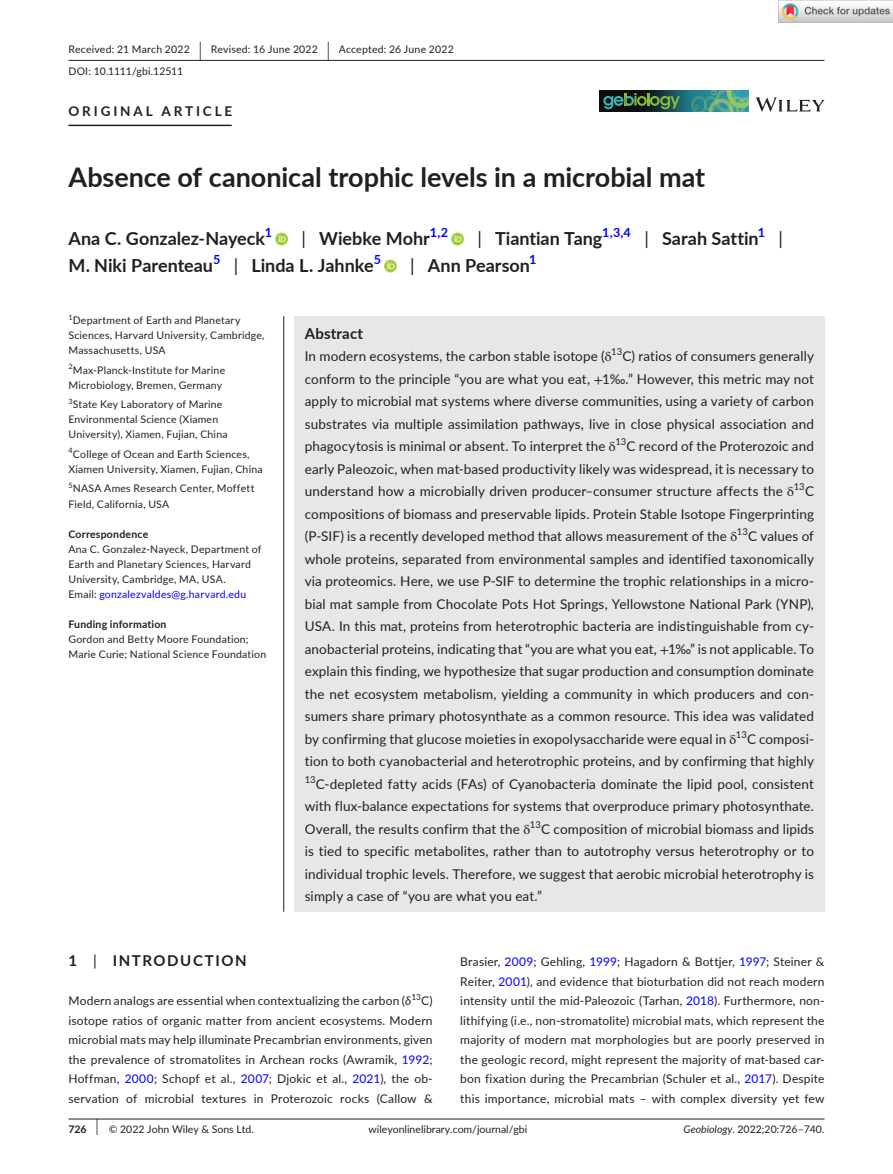
<style>
.page{position:relative;width:893px;height:1174px;background:#fff}
.page>*{position:absolute;margin:0;border:0;box-sizing:border-box;transform-origin:0 0}
.t1{font:700 27px "Lato";letter-spacing:-.005em;color:#231f20}
.t2{font:700 18px "Lato";color:#231f20}
.t3{font:18px "Lato";color:#231f20}
.t4{font:700 15px "Lato";letter-spacing:.1em;color:#231f20}
.t5{font:700 15px "Lato";letter-spacing:.015em;color:#231f20}
.t6{font:13.5px/22.5px "Lato";letter-spacing:.01em;color:#231f20;text-align:justify}
.t7{font:700 13.5px "Lato";letter-spacing:.215em;color:#231f20}
.t8{font:700 12.6px "Lato";color:#00f}
.t9{font:12px/19.5px "Lato";letter-spacing:.015em;color:#231f20;text-align:justify}
.t10{font:10.5px/15px "Lato";letter-spacing:.02em;color:#231f20}
.t11{font:10.5px "Lato";color:#231f20}
.t12{font:700 10.5px "Lato";letter-spacing:.02em;color:#231f20}
.t13{font:9.45px "Lato";letter-spacing:-.005em;color:#231f20}
.t14{font:7.35px "Lato";color:#231f20}
.s1{font-size:19.65px}
.s2{font-weight:400}
.s3{color:#00f}
.s4{font-family:"STIX"}
.s5{font-style:italic}
.s6{font-weight:700}
.s7{font-size:17.4px}
</style>
<div class="page">
<hr style="left:68px;top:1118px;width:756px;height:1px;background:#231f20">
<svg style="left:756px;top:97px;width:68px;height:15px"></svg>
<img style="left:599px;top:91px;width:149px;height:21px">
<svg style="left:603px;top:93px;width:77px;height:16px"></svg>
<hr style="left:68px;top:60px;width:756px;height:1px;background:#231f20">
<hr style="left:68px;top:125px;width:164px;height:1px;background:#231f20">
<svg style="left:275px;top:233px;width:13px;height:12px"></svg>
<svg style="left:279px;top:235px;width:7px;height:7px"></svg>
<svg style="left:451px;top:233px;width:13px;height:12px"></svg>
<svg style="left:455px;top:235px;width:6px;height:7px"></svg>
<svg style="left:384px;top:260px;width:13px;height:12px"></svg>
<svg style="left:387px;top:262px;width:7px;height:7px"></svg>
<div style="left:294px;top:316px;width:530px;height:595px;background:#e6e7e9"></div>
<hr style="left:283px;top:316px;width:1px;height:595px;background:#231f20">
<img style="left:779px;top:0;width:114px;height:23px">
<p class="t10" style="left:68px;top:38px;width:387px;line-height:21.8px">Received: 21 March 2022 <span class="s1">|</span> Revised: 16 June 2022 <span class="s1">|</span> Accepted: 26 June 2022<br>DOI: 10.1111/gbi.12511</p>
<p class="t7" style="left:68px;top:101px;width:165px">ORIGINAL ARTICLE</p>
<h1 class="t1" style="left:68px;top:157px;width:638px">Absence of canonical trophic levels in a microbial mat</h1>
<h2 class="t2" style="left:68px;top:226px;width:198px">Ana C. Gonzalez-Nayeck</h2>
<p class="t8" style="left:265px;top:223px;width:9px">1</p>
<h2 class="t2" style="left:302px;top:226px;width:130px"><span class="s2">|</span> Wiebke Mohr</h2>
<p class="t8" style="left:430px;top:223px;width:20px">1,2</p>
<h2 class="t2" style="left:477px;top:226px;width:126px"><span class="s2">|</span> Tiantian Tang</h2>
<p class="t8" style="left:602px;top:223px;width:30px">1,3,4</p>
<h2 class="t2" style="left:644px;top:226px;width:116px"><span class="s2">|</span> Sarah Sattin</h2>
<p class="t8" style="left:758px;top:223px;width:9px">1</p>
<h2 class="t3" style="left:779px;top:226px;width:6px">|</h2>
<h2 class="t2" style="left:68px;top:253px;width:146px">M. Niki Parenteau</h2>
<p class="t8" style="left:213px;top:250px;width:9px">5</p>
<h2 class="t2" style="left:234px;top:253px;width:141px"><span class="s2">|</span> Linda L. Jahnke</h2>
<p class="t8" style="left:374px;top:250px;width:9px">5</p>
<h2 class="t2" style="left:410px;top:253px;width:121px"><span class="s2">|</span> Ann Pearson</h2>
<p class="t8" style="left:529px;top:250px;width:9px">1</p>
<p class="t14" style="left:68px;top:312px;width:6px">1</p>
<p class="t10" style="left:68px;top:313px;width:198px;text-indent:4px">Department of Earth and Planetary<br>Sciences, Harvard University, Cambridge,<br>Massachusetts, USA</p>
<p class="t14" style="left:68px;top:361px;width:6px">2</p>
<p class="t10" style="left:68px;top:362px;width:158px;text-align:center">Max-Planck-Institute for Marine<br>Microbiology, Bremen, Germany</p>
<p class="t14" style="left:68px;top:396px;width:6px">3</p>
<p class="t10" style="left:68px;top:397px;width:161px;text-indent:4px">State Key Laboratory of Marine<br>Environmental Science (Xiamen<br>University), Xiamen, Fujian, China</p>
<p class="t10" style="left:68px;top:446px;width:196px"><sup>4</sup>College of Ocean and Earth Sciences,<br>Xiamen University, Xiamen, Fujian, China</p>
<p class="t10" style="left:68px;top:481px;width:187px"><sup>5</sup>NASA Ames Research Center, Moffett<br>Field, California, USA</p>
<p class="t12" style="left:68px;top:526px;width:81px">Correspondence</p>
<p class="t10" style="left:68px;top:541px;width:195px">Ana C. Gonzalez-Nayeck, Department of Earth and Planetary Sciences, Harvard University, Cambridge, MA, USA.<br>Email: <span class="s3">gonzalezvaldes@g.harvard.edu</span></p>
<p class="t12" style="left:68px;top:616px;width:100px">Funding information</p>
<p class="t10" style="left:68px;top:631px;width:199px">Gordon and Betty Moore Foundation;<br>Marie Curie; National Science Foundation</p>
<p class="t5" style="left:305px;top:322px;width:60px">Abstract</p>
<p class="t6" style="left:305px;top:344px;width:511px">In modern ecosystems, the carbon stable isotope (<span class="s4">δ</span><sup>13</sup>C) ratios of consumers generally conform to the principle “you are what you eat, <span class="s4">+</span>1‰.” However, this metric may not apply to microbial mat systems where diverse communities, using a variety of carbon substrates via multiple assimilation pathways, live in close physical association and phagocytosis is minimal or absent. To interpret the <span class="s4">δ</span></p>
<p class="t13" style="left:615px;top:435px;width:12px">13</p>
<p class="t6" style="left:305px;top:434px;width:511px;text-indent:322px">C record of the Proterozoic and early Paleozoic, when mat-based productivity likely was widespread, it is necessary to understand how a microbially driven producer–consumer structure affects the <span class="s4">δ</span></p>
<p class="t13" style="left:794px;top:480px;width:12px">13</p>
<p class="t6" style="left:305px;top:479px;width:511px;text-indent:500px">C compositions of biomass and preservable lipids. Protein Stable Isotope Fingerprinting (P-SIF) is a recently developed method that allows measurement of the <span class="s4">δ</span></p>
<p class="t13" style="left:737px;top:525px;width:12px">13</p>
<p class="t6" style="left:305px;top:524px;width:511px;text-indent:443px">C values of whole proteins, separated from environmental samples and identified taxonomically via proteomics. Here, we use P-SIF to determine the trophic relationships in a micro&shy;bial mat sample from Chocolate Pots Hot Springs, Yellowstone National Park (YNP), USA. In this mat, proteins from heterotrophic bacteria are indistinguishable from cy&shy;anobacterial proteins, indicating that “you are what you eat, <span class="s4">+</span>1‰” is not applicable. To explain this finding, we hypothesize that sugar production and consumption dominate the net ecosystem metabolism, yielding a community in which producers and con&shy;sumers share primary photosynthate as a common resource. This idea was validated by confirming that glucose moieties in exopolysaccharide were equal in <span class="s4">δ</span></p>
<p class="t13" style="left:736px;top:727px;width:12px">13</p>
<p class="t6" style="left:305px;top:727px;width:511px;text-align:right">C composi-<br>tion to both cyanobacterial and heterotrophic proteins, and by confirming that highly</p>
<p class="t13" style="left:305px;top:772px;width:12px">13</p>
<p class="t6" style="left:305px;top:772px;width:511px;text-indent:11px">C-depleted fatty acids (FAs) of Cyanobacteria dominate the lipid pool, consistent with flux-balance expectations for systems that overproduce primary photosynthate.<br>Overall, the results confirm that the <span class="s4">δ</span></p>
<p class="t13" style="left:530px;top:817px;width:12px">13</p>
<p class="t6" style="left:305px;top:817px;width:511px;text-indent:236px">C composition of microbial biomass and lipids is tied to specific metabolites, rather than to autotrophy versus heterotrophy or to individual trophic levels. Therefore, we suggest that aerobic microbial heterotrophy is simply a case of “you are what you eat.”</p>
<p class="t4" style="left:68px;top:950px;width:180px">1 <span class="s2">|</span> INTRODUCTION</p>
<p class="t9" style="left:68px;top:990px;width:366px">Modern analogs are essential when contextualizing the carbon (<span class="s5">δ</span><sup>13</sup>C) isotope ratios of organic matter from ancient ecosystems. Modern microbial mats may help illuminate Precambrian environments, given the prevalence of stromatolites in Archean rocks (Awramik, <span class="s3">1992</span>; Hoffman, <span class="s3">2000</span>; Schopf et al., <span class="s3">2007</span>; Djokic et al., <span class="s3">2021</span>), the ob&shy;servation of microbial textures in Proterozoic rocks (Callow &amp;</p>
<p class="t9" style="left:460px;top:951px;width:366px">Brasier, <span class="s3">2009</span>; Gehling, <span class="s3">1999</span>; Hagadorn &amp; Bottjer, <span class="s3">1997</span>; Steiner &amp; Reiter, <span class="s3">2001</span>), and evidence that bioturbation did not reach modern intensity until the mid-Paleozoic (Tarhan, <span class="s3">2018</span>). Furthermore, non&shy;lithifying (i.e., non-stromatolite) microbial mats, which represent the majority of modern mat morphologies but are poorly preserved in the geologic record, might represent the majority of mat-based car&shy;bon fixation during the Precambrian (Schuler et al., <span class="s3">2017</span>). Despite this importance, microbial mats – with complex diversity yet few</p>
<p class="t11" style="left:68px;top:1121px;width:187px"><span class="s6">726</span> <span class="s7">|</span> © 2022 John Wiley &amp; Sons Ltd.</p>
<p class="t11" style="left:369px;top:1121px;width:160px">wileyonlinelibrary.com/journal/gbi</p>
<p class="t11" style="left:684px;top:1121px;width:142px"><span class="s5">Geobiology.</span> 2022;20:726–740.</p>
</div>
